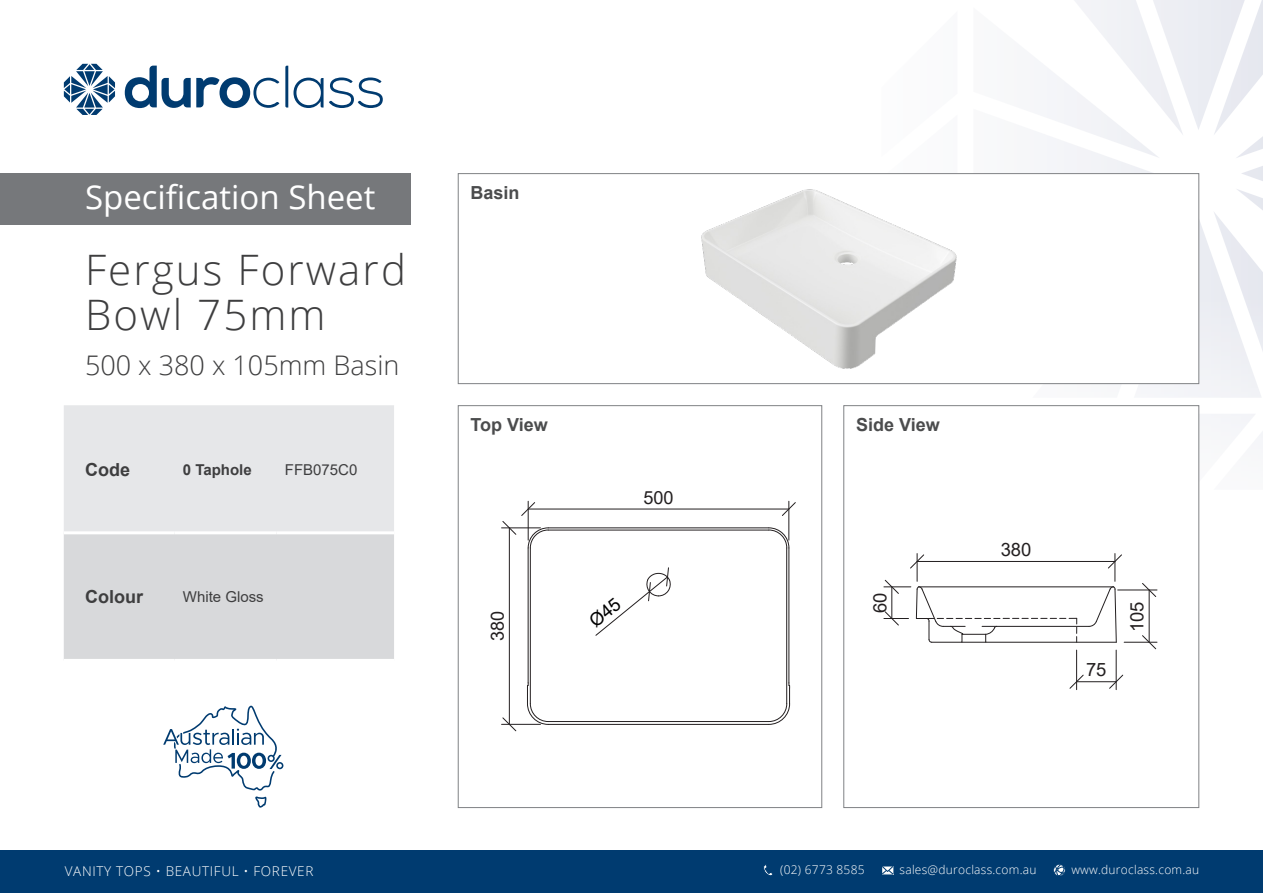
<style>
.page{position:relative;width:1263px;height:893px;background:#fff}
.page>*{position:absolute;margin:0;border:0;box-sizing:border-box;transform-origin:0 0}
.t1{font:300 42px/45px "Open Sans";letter-spacing:.05em;color:#3e3e3f}
.t2{font:33px "Open Sans";color:#fff}
.t3{font:300 27px "Open Sans";color:#3e3e3f}
.t4{font:18.45px "Arial";color:#231f20}
.t5{font:18.15px "Arial";color:#231f20}
.t6{font:700 18px "Arial";color:#4b4c4d}
.t7{font:700 18px "Arial";color:#3e3e3f}
.t8{font:15px "Arial";color:#3e3e3f}
.t9{font:700 15px "Arial";color:#3e3e3f}
.t10{font:300 13.5px "Open Sans";letter-spacing:.05em;color:#fff}
.t11{font:300 12px "Open Sans";letter-spacing:.02em;color:#fff}
</style>
<div class="page">
<svg style="left:64px;top:64px;width:51px;height:51px"></svg>
<svg style="left:125px;top:66px;width:154px;height:42px"></svg>
<svg style="left:285px;top:66px;width:98px;height:42px"></svg>
<div style="left:0;top:850px;width:1263px;height:43px;background:#003b70"></div>
<svg style="left:763px;top:864px;width:10px;height:12px"></svg>
<svg style="left:882px;top:866px;width:11px;height:8px"></svg>
<svg style="left:1053px;top:864px;width:12px;height:12px"></svg>
<div style="left:0;top:173px;width:411px;height:51px;background:#76787b"></div>
<div style="left:458px;top:173px;width:741px;height:211px;background:#fff;border:1px solid #808285"></div>
<div style="left:458px;top:405px;width:364px;height:403px;background:#fff;border:1px solid #808285"></div>
<div style="left:843px;top:405px;width:356px;height:403px;background:#fff;border:1px solid #808285"></div>
<svg style="left:163px;top:705px;width:120px;height:103px"></svg>
<svg style="left:64px;top:405px;width:330px;height:254px"></svg>
<hr style="left:64px;top:531px;width:110px;height:3px;background:#fff">
<hr style="left:174px;top:531px;width:102px;height:3px;background:#fff">
<hr style="left:276px;top:531px;width:118px;height:3px;background:#fff">
<hr style="left:788px;top:548px;width:1px;height:135px;background:#231f20">
<hr style="left:548px;top:527px;width:221px;height:1px;background:#231f20">
<hr style="left:528px;top:548px;width:1px;height:135px;background:#231f20">
<hr style="left:548px;top:530px;width:221px;height:1px;background:#231f20">
<svg style="left:768px;top:527px;width:22px;height:22px"></svg>
<hr style="left:530px;top:548px;width:1px;height:156px;background:#231f20">
<hr style="left:786px;top:548px;width:1px;height:156px;background:#231f20">
<hr style="left:548px;top:721px;width:221px;height:1px;background:#231f20">
<svg style="left:526px;top:682px;width:23px;height:43px"></svg>
<hr style="left:548px;top:724px;width:221px;height:1px;background:#231f20">
<svg style="left:768px;top:682px;width:22px;height:43px"></svg>
<hr style="left:528px;top:501px;width:1px;height:39px;background:#231f20">
<hr style="left:789px;top:501px;width:1px;height:39px;background:#231f20">
<hr style="left:528px;top:509px;width:261px;height:1px;background:#231f20">
<svg style="left:782px;top:502px;width:14px;height:14px"></svg>
<hr style="left:501px;top:724px;width:39px;height:1px;background:#231f20">
<hr style="left:501px;top:528px;width:39px;height:1px;background:#231f20">
<hr style="left:509px;top:528px;width:1px;height:196px;background:#231f20">
<svg style="left:502px;top:717px;width:14px;height:14px"></svg>
<svg style="left:502px;top:502px;width:47px;height:47px"></svg>
<img style="left:701px;top:189px;width:256px;height:180px">
<hr style="left:1124px;top:642px;width:33px;height:1px;background:#231f20">
<hr style="left:1118px;top:590px;width:39px;height:1px;background:#231f20">
<hr style="left:1149px;top:590px;width:1px;height:52px;background:#231f20">
<svg style="left:1142px;top:635px;width:14px;height:14px"></svg>
<svg style="left:1142px;top:583px;width:14px;height:14px"></svg>
<hr style="left:1076px;top:650px;width:1px;height:40px;background:#231f20">
<hr style="left:1116px;top:650px;width:1px;height:40px;background:#231f20">
<hr style="left:1076px;top:681px;width:40px;height:1px;background:#231f20">
<svg style="left:1069px;top:674px;width:15px;height:15px"></svg>
<svg style="left:1109px;top:674px;width:14px;height:15px"></svg>
<svg style="left:884px;top:553px;width:238px;height:90px"></svg>
<svg style="left:595px;top:567px;width:76px;height:69px"></svg>
<h2 class="t2" style="left:85px;top:174px;width:292px">Specification Sheet</h2>
<p class="t6" style="left:471px;top:180px;width:51px">Basin</p>
<p class="t1" style="left:85px;top:246px;width:323px">Fergus Forward<br>Bowl 75mm</p>
<p class="t3" style="left:85px;top:346px;width:316px">500 x 380 x 105mm Basin</p>
<p class="t7" style="left:85px;top:457px;width:46px">Code</p>
<p class="t9" style="left:183px;top:459px;width:70px">0 Taphole</p>
<p class="t8" style="left:285px;top:459px;width:74px">FFB075C0</p>
<p class="t7" style="left:85px;top:584px;width:59px">Colour</p>
<p class="t8" style="left:183px;top:586px;width:82px">White Gloss</p>
<p class="t6" style="left:471px;top:412px;width:79px">Top View</p>
<p class="t6" style="left:856px;top:412px;width:85px">Side View</p>
<p class="t5" style="left:485px;top:641px;width:32px;rotate:-90deg">380</p>
<p class="t5" style="left:643px;top:485px;width:32px">500</p>
<p class="t4" style="left:1001px;top:537px;width:32px">380</p>
<p class="t4" style="left:867px;top:613px;width:22px;rotate:-90deg">60</p>
<p class="t4" style="left:1124px;top:632px;width:32px;rotate:-90deg">105</p>
<p class="t4" style="left:1086px;top:657px;width:22px">75</p>
<p class="t10" style="left:65px;top:862px;width:250px">VANITY TOPS • BEAUTIFUL • FOREVER</p>
<p class="t11" style="left:780px;top:862px;width:86px">(02) 6773 8585</p>
<p class="t11" style="left:899px;top:862px;width:138px">sales@duroclass.com.au</p>
<p class="t11" style="left:1071px;top:862px;width:129px">www.duroclass.com.au</p>
</div>
